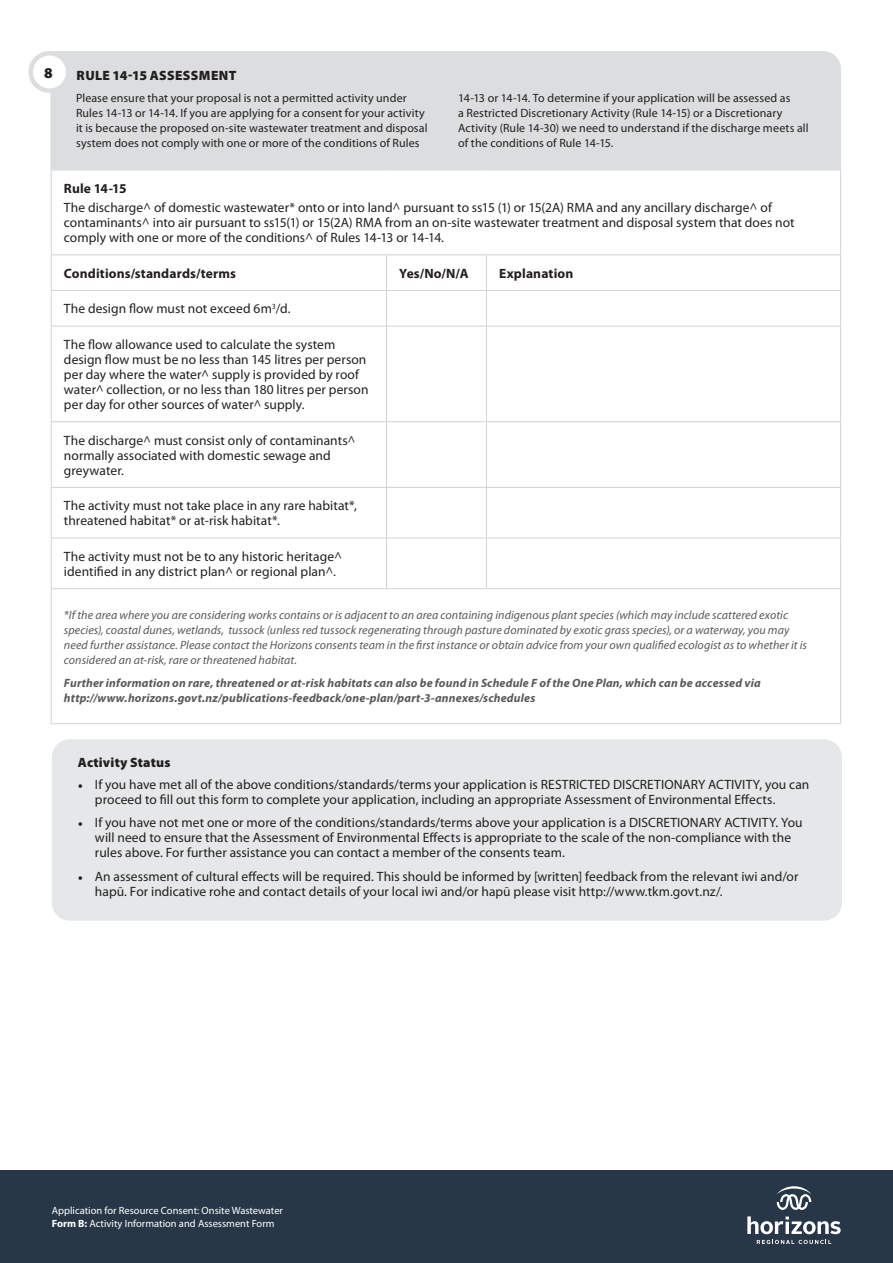
<style>
.page{position:relative;width:893px;height:1263px;background:#fff}
.page>*{position:absolute;margin:0;border:0;box-sizing:border-box;transform-origin:0 0}
.t1{font:900 15px "Myriad Pro";color:#231f20}
.t2{font:13.5px/15px "Myriad Pro";letter-spacing:.005em;color:#231f20}
.t3{font:700 13.5px "Myriad Pro";letter-spacing:.01em;color:#231f20}
.t4{font:900 13.5px "Myriad Pro";letter-spacing:.02em;color:#231f20}
.t5{font:italic 12px/15px "Myriad Pro";letter-spacing:.005em;color:#58595b}
.t6{font:12px/15px "Myriad Pro";letter-spacing:.01em;color:#231f20}
.t7{font:italic 700 12px/15px "Myriad Pro";letter-spacing:.015em;color:#58595b}
.t8{font:10.5px/13.5px "Myriad Pro";color:#fff}
.s1{font-family:"Minion Pro"}
.s2{font-weight:700}
</style>
<div class="page">
<div style="left:0;top:1170px;width:893px;height:93px;background:#283747"></div>
<svg style="left:757px;top:1240px;width:74px;height:4px"></svg>
<svg style="left:747px;top:1216px;width:94px;height:18px"></svg>
<svg style="left:777px;top:1186px;width:34px;height:24px"></svg>
<hr style="left:51px;top:170px;width:335px;height:1px;background:#d1d3d4">
<hr style="left:51px;top:170px;width:1px;height:84px;background:#d1d3d4">
<hr style="left:386px;top:170px;width:100px;height:1px;background:#d1d3d4">
<hr style="left:486px;top:170px;width:355px;height:1px;background:#d1d3d4">
<hr style="left:840px;top:170px;width:1px;height:84px;background:#d1d3d4">
<hr style="left:51px;top:254px;width:335px;height:1px;background:#d1d3d4">
<hr style="left:51px;top:255px;width:1px;height:35px;background:#d1d3d4">
<hr style="left:386px;top:254px;width:100px;height:1px;background:#d1d3d4">
<hr style="left:386px;top:255px;width:1px;height:35px;background:#d1d3d4">
<hr style="left:486px;top:254px;width:355px;height:1px;background:#d1d3d4">
<hr style="left:486px;top:255px;width:1px;height:35px;background:#d1d3d4">
<hr style="left:840px;top:255px;width:1px;height:35px;background:#d1d3d4">
<hr style="left:51px;top:290px;width:335px;height:1px;background:#d1d3d4">
<hr style="left:51px;top:291px;width:1px;height:35px;background:#d1d3d4">
<hr style="left:386px;top:290px;width:100px;height:1px;background:#d1d3d4">
<hr style="left:386px;top:291px;width:1px;height:35px;background:#d1d3d4">
<hr style="left:486px;top:290px;width:355px;height:1px;background:#d1d3d4">
<hr style="left:486px;top:291px;width:1px;height:35px;background:#d1d3d4">
<hr style="left:840px;top:291px;width:1px;height:35px;background:#d1d3d4">
<hr style="left:51px;top:326px;width:335px;height:1px;background:#d1d3d4">
<hr style="left:51px;top:326px;width:1px;height:95px;background:#d1d3d4">
<hr style="left:386px;top:326px;width:100px;height:1px;background:#d1d3d4">
<hr style="left:386px;top:326px;width:1px;height:95px;background:#d1d3d4">
<hr style="left:486px;top:326px;width:355px;height:1px;background:#d1d3d4">
<hr style="left:486px;top:326px;width:1px;height:95px;background:#d1d3d4">
<hr style="left:840px;top:326px;width:1px;height:95px;background:#d1d3d4">
<hr style="left:51px;top:421px;width:335px;height:1px;background:#d1d3d4">
<hr style="left:51px;top:422px;width:1px;height:65px;background:#d1d3d4">
<hr style="left:386px;top:421px;width:100px;height:1px;background:#d1d3d4">
<hr style="left:386px;top:422px;width:1px;height:65px;background:#d1d3d4">
<hr style="left:486px;top:421px;width:355px;height:1px;background:#d1d3d4">
<hr style="left:486px;top:422px;width:1px;height:65px;background:#d1d3d4">
<hr style="left:840px;top:422px;width:1px;height:65px;background:#d1d3d4">
<hr style="left:51px;top:487px;width:335px;height:1px;background:#d1d3d4">
<hr style="left:51px;top:488px;width:1px;height:50px;background:#d1d3d4">
<hr style="left:386px;top:487px;width:100px;height:1px;background:#d1d3d4">
<hr style="left:386px;top:488px;width:1px;height:50px;background:#d1d3d4">
<hr style="left:486px;top:487px;width:355px;height:1px;background:#d1d3d4">
<hr style="left:486px;top:488px;width:1px;height:50px;background:#d1d3d4">
<hr style="left:840px;top:488px;width:1px;height:50px;background:#d1d3d4">
<hr style="left:51px;top:538px;width:335px;height:1px;background:#d1d3d4">
<hr style="left:51px;top:538px;width:1px;height:50px;background:#d1d3d4">
<hr style="left:386px;top:538px;width:100px;height:1px;background:#d1d3d4">
<hr style="left:386px;top:538px;width:1px;height:50px;background:#d1d3d4">
<hr style="left:486px;top:538px;width:355px;height:1px;background:#d1d3d4">
<hr style="left:486px;top:538px;width:1px;height:50px;background:#d1d3d4">
<hr style="left:840px;top:538px;width:1px;height:50px;background:#d1d3d4">
<hr style="left:51px;top:588px;width:335px;height:1px;background:#d1d3d4">
<hr style="left:51px;top:589px;width:1px;height:134px;background:#d1d3d4">
<hr style="left:386px;top:588px;width:100px;height:1px;background:#d1d3d4">
<hr style="left:486px;top:588px;width:355px;height:1px;background:#d1d3d4">
<hr style="left:840px;top:589px;width:1px;height:134px;background:#d1d3d4">
<hr style="left:51px;top:723px;width:335px;height:1px;background:#d1d3d4">
<hr style="left:386px;top:723px;width:100px;height:1px;background:#d1d3d4">
<hr style="left:486px;top:723px;width:355px;height:1px;background:#d1d3d4">
<div style="left:51px;top:51px;width:790px;height:119px;background:#dcddde"></div>
<div style="left:31px;top:53px;width:37px;height:38px;background:#fff;border-radius:50%"></div>
<div style="left:28px;top:51px;width:43px;height:42px;border:4px solid #dcddde;border-radius:50%"></div>
<div style="left:52px;top:739px;width:790px;height:182px;background:#e6e7e8;border-radius:18px"></div>
<p class="t1" style="left:44px;top:63px;width:10px">8</p>
<p class="t4" style="left:77px;top:66px;width:161px">RULE 14-15 ASSESSMENT</p>
<p class="t6" style="left:76px;top:90px;width:353px">Please ensure that your proposal is not a permitted activity under Rules 14-13 or 14-14. If you are applying for a consent for your activity it is because the proposed on-site wastewater treatment and disposal system does not comply with one or more of the conditions of Rules</p>
<p class="t6" style="left:458px;top:90px;width:352px">14-13 or 14-14. To determine if your application will be assessed as<br>a Restricted Discretionary Activity (Rule 14-15) or a Discretionary Activity (Rule 14-30) we need to understand if the discharge meets all of the conditions of Rule 14-15.</p>
<p class="t3" style="left:64px;top:179px;width:64px">Rule 14-15</p>
<p class="t2" style="left:64px;top:200px;width:732px">The discharge^ of domestic wastewater* onto or into land^ pursuant to ss15 (1) or 15(2A) RMA and any ancillary discharge^ of contaminants^ into air pursuant to ss15(1) or 15(2A) RMA from an on-site wastewater treatment and disposal system that does not comply with one or more of the conditions^ of Rules 14-13 or 14-14.</p>
<p class="t3" style="left:64px;top:264px;width:173px">Conditions/standards/terms</p>
<p class="t3" style="left:399px;top:264px;width:71px">Yes/No/N/A</p>
<p class="t3" style="left:499px;top:264px;width:76px">Explanation</p>
<p class="t2" style="left:64px;top:301px;width:228px">The design flow must not exceed 6m<sup>3</sup>/d.</p>
<p class="t2" style="left:64px;top:337px;width:306px">The flow allowance used to calculate the system design flow must be no less than 145 litres per person per day where the water^ supply is provided by roof water^ collection, or no less than 180 litres per person per day for other sources of water^ supply.</p>
<p class="t2" style="left:64px;top:432px;width:293px">The discharge^ must consist only of contaminants^ normally associated with domestic sewage and greywater.</p>
<p class="t2" style="left:64px;top:498px;width:295px">The activity must not take place in any rare habitat*, threatened habitat* or at-risk habitat*.</p>
<p class="t2" style="left:64px;top:549px;width:280px">The activity must not be to any historic heritage^ identified in any district plan^ or regional plan^.</p>
<p class="t5" style="left:64px;top:607px;width:744px">*If the area where you are considering works contains or is adjacent to an area containing indigenous plant species (which may include scattered exotic species), coastal dunes, wetlands, tussock (unless red tussock regenerating through pasture dominated by exotic grass species), or a waterway, you may need further assistance. Please contact the Horizons consents team in the first instance or obtain advice from your own qualified ecologist as to whether it is considered an at-risk, rare or threatened habitat.</p>
<p class="t7" style="left:64px;top:675px;width:698px">Further information on rare, threatened or at-risk habitats can also be found in Schedule F of the One Plan, which can be accessed via http://www.horizons.govt.nz/publications-feedback/one-plan/part-3-annexes/schedules</p>
<p class="t4" style="left:78px;top:753px;width:94px">Activity Status</p>
<p class="t2" style="left:95px;top:776px;width:716px;text-indent:-17px"><span class="s1">•</span> If you have met all of the above conditions/standards/terms your application is RESTRICTED DISCRETIONARY ACTIVITY, you can proceed to fill out this form to complete your application, including an appropriate Assessment of Environmental Effects.</p>
<p class="t2" style="left:95px;top:815px;width:709px;text-indent:-17px"><span class="s1">•</span> If you have not met one or more of the conditions/standards/terms above your application is a DISCRETIONARY ACTIVITY. You will need to ensure that the Assessment of Environmental Effects is appropriate to the scale of the non-compliance with the rules above. For further assistance you can contact a member of the consents team.</p>
<p class="t2" style="left:95px;top:868px;width:705px;text-indent:-17px"><span class="s1">•</span> An assessment of cultural effects will be required. This should be informed by [written] feedback from the relevant iwi and/or hapū. For indicative rohe and contact details of your local iwi and/or hapū please visit http://www.tkm.govt.nz/.</p>
<p class="t8" style="left:52px;top:1203px;width:233px">Application for Resource Consent: Onsite Wastewater<br><span class="s2">Form B:</span> Activity Information and Assessment Form</p>
</div>
